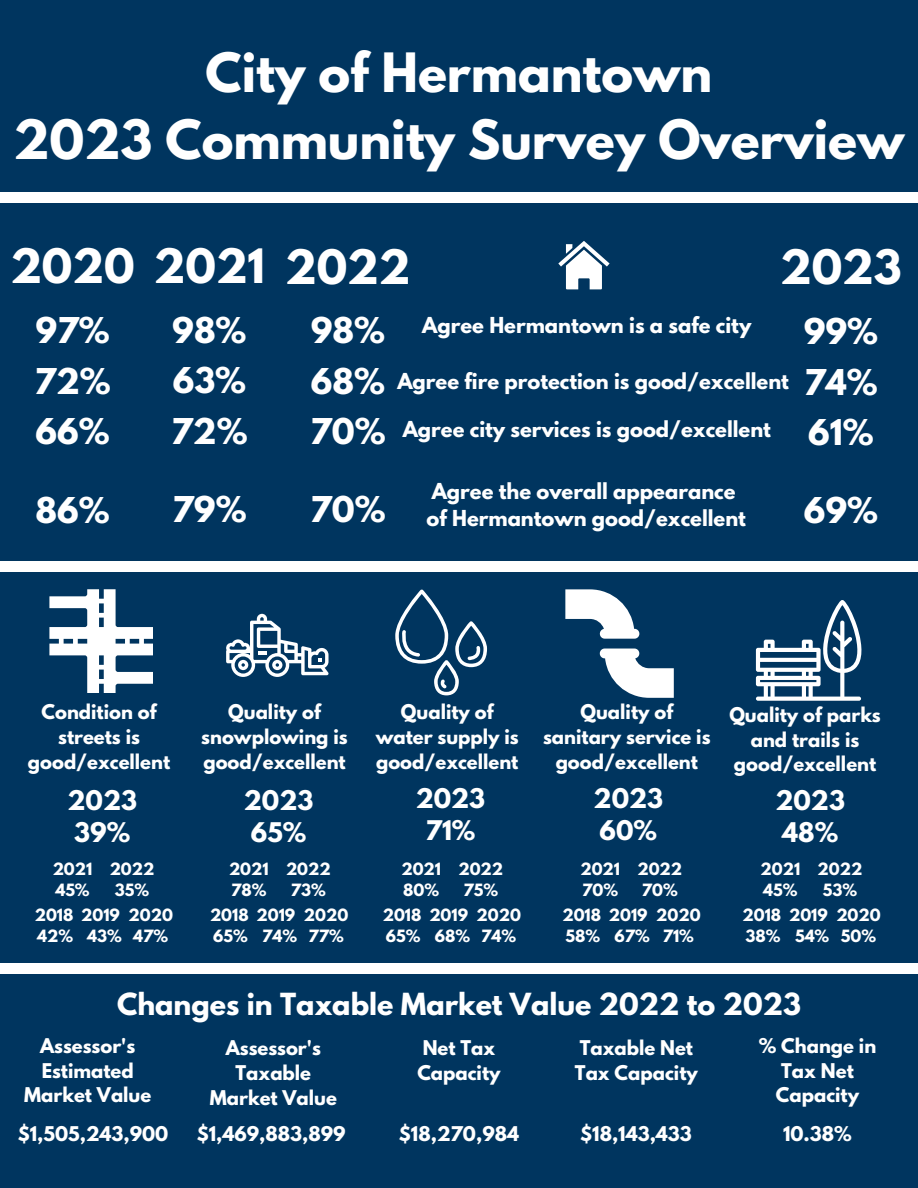
<style>
.page{position:relative;width:918px;height:1188px;background:#00355f}
.page>*{position:absolute;margin:0;border:0;box-sizing:border-box;transform-origin:0 0}
.t1{font:700 48px/66.9px "League Spartan";color:#fff;text-align:center}
.t2{font:700 42px "League Spartan";color:#fff}
.t3{font:700 31.5px "League Spartan";color:#fff}
.t4{font:700 27px "League Spartan";color:#fff}
.t5{font:700 24px/32.7px "League Spartan";color:#fff}
.t6{font:700 19.5px/27px "League Spartan";color:#fff}
.t7{font:700 18px/24.9px "League Spartan";color:#fff;text-align:center}
.t8{font:700 15px "League Spartan";color:#fff}
</style>
<div class="page">
<div style="left:0;top:193px;width:918px;height:10px;background:#fff"></div>
<div style="left:0;top:562px;width:918px;height:10px;background:#fff"></div>
<svg style="left:756px;top:600px;width:106px;height:101px"></svg>
<svg style="left:395px;top:589px;width:92px;height:106px"></svg>
<svg style="left:49px;top:589px;width:104px;height:104px"></svg>
<svg style="left:226px;top:614px;width:103px;height:63px"></svg>
<svg style="left:565px;top:589px;width:108px;height:108px"></svg>
<div style="left:0;top:964px;width:918px;height:10px;background:#fff"></div>
<svg style="left:558px;top:241px;width:52px;height:48px"></svg>
<h1 class="t1" style="left:13px;top:46px;width:893px">City of Hermantown<br>2023 Community Survey Overview</h1>
<h2 class="t2" style="left:10px;top:245px;width:126px">2020</h2>
<p class="t2" style="left:154px;top:245px;width:113px">2021</p>
<p class="t2" style="left:285px;top:246px;width:127px">2022</p>
<p class="t2" style="left:780px;top:246px;width:123px">2023</p>
<h3 class="t3" style="left:35px;top:314px;width:76px">97%</h3>
<p class="t3" style="left:172px;top:314px;width:76px">98%</p>
<h3 class="t3" style="left:34px;top:365px;width:78px">72%</h3>
<p class="t3" style="left:173px;top:365px;width:75px">63%</p>
<h3 class="t3" style="left:35px;top:416px;width:76px">66%</h3>
<p class="t3" style="left:171px;top:415px;width:78px">72%</p>
<p class="t3" style="left:311px;top:315px;width:76px">98%</p>
<h6 class="t3" style="left:311px;top:366px;width:76px">68%</h6>
<h6 class="t3" style="left:310px;top:416px;width:77px">70%</h6>
<h3 class="t6" style="left:422px;top:314px;width:331px">Agree Hermantown is a safe city</h3>
<h3 class="t6" style="left:397px;top:370px;width:393px">Agree fire protection is good/excellent</h3>
<h3 class="t6" style="left:403px;top:418px;width:370px">Agree city services is good/excellent</h3>
<p class="t3" style="left:804px;top:316px;width:76px">99%</p>
<p class="t3" style="left:804px;top:366px;width:75px">74%</p>
<p class="t3" style="left:808px;top:417px;width:67px">61%</p>
<h3 class="t3" style="left:35px;top:494px;width:76px">86%</h3>
<p class="t3" style="left:172px;top:493px;width:76px">79%</p>
<p class="t3" style="left:310px;top:494px;width:77px">70%</p>
<h2 class="t6" style="left:427px;top:480px;width:321px">Agree the overall appearance of Hermantown good/excellent</h2>
<p class="t3" style="left:804px;top:495px;width:76px">69%</p>
<p class="t7" style="left:28px;top:702px;width:144px">Condition of streets is good/excellent</p>
<h6 class="t7" style="left:201px;top:702px;width:148px">Quality of snowplowing is good/excellent</h6>
<h6 class="t7" style="left:376px;top:702px;width:145px">Quality of water supply is good/excellent</h6>
<h6 class="t7" style="left:543px;top:702px;width:169px">Quality of sanitary service is good/excellent</h6>
<h6 class="t7" style="left:729px;top:704px;width:153px">Quality of parks and trails is good/excellent</h6>
<h4 class="t5" style="left:68px;top:787px;width:71px">2023<br>39%</h4>
<h6 class="t5" style="left:244px;top:787px;width:71px">2023<br>65%</h6>
<h6 class="t5" style="left:416px;top:785px;width:71px;text-align:center">2023<br>71%</h6>
<h6 class="t5" style="left:594px;top:785px;width:71px">2023<br>60%</h6>
<h6 class="t5" style="left:775px;top:787px;width:71px">2023<br>48%</h6>
<p class="t8" style="left:53px;top:861px;width:41px">2021</p>
<p class="t8" style="left:55px;top:883px;width:36px">45%</p>
<p class="t8" style="left:110px;top:861px;width:46px">2022</p>
<p class="t8" style="left:115px;top:883px;width:36px">35%</p>
<p class="t8" style="left:229px;top:861px;width:41px">2021</p>
<p class="t8" style="left:231px;top:883px;width:37px">78%</p>
<p class="t8" style="left:286px;top:861px;width:46px">2022</p>
<p class="t8" style="left:291px;top:883px;width:36px">73%</p>
<p class="t8" style="left:401px;top:861px;width:41px">2021</p>
<p class="t8" style="left:403px;top:883px;width:37px">80%</p>
<p class="t8" style="left:458px;top:861px;width:46px">2022</p>
<p class="t8" style="left:463px;top:883px;width:36px">75%</p>
<p class="t8" style="left:580px;top:861px;width:41px">2021</p>
<p class="t8" style="left:582px;top:883px;width:37px">70%</p>
<p class="t8" style="left:637px;top:861px;width:46px">2022</p>
<p class="t8" style="left:642px;top:883px;width:37px">70%</p>
<p class="t8" style="left:761px;top:861px;width:41px">2021</p>
<p class="t8" style="left:763px;top:883px;width:36px">45%</p>
<p class="t8" style="left:818px;top:861px;width:46px">2022</p>
<p class="t8" style="left:823px;top:883px;width:36px">53%</p>
<h6 class="t8" style="left:35px;top:907px;width:40px">2018</h6>
<p class="t8" style="left:37px;top:929px;width:37px">42%</p>
<h6 class="t8" style="left:81px;top:907px;width:40px">2019</h6>
<p class="t8" style="left:87px;top:928px;width:36px">43%</p>
<h6 class="t8" style="left:129px;top:907px;width:46px">2020</h6>
<h5 class="t8" style="left:133px;top:928px;width:37px">47%</h5>
<p class="t8" style="left:210px;top:907px;width:40px">2018</p>
<p class="t8" style="left:213px;top:929px;width:36px">65%</p>
<p class="t8" style="left:257px;top:907px;width:40px">2019</p>
<p class="t8" style="left:262px;top:928px;width:37px">74%</p>
<p class="t8" style="left:304px;top:907px;width:46px">2020</p>
<p class="t8" style="left:308px;top:928px;width:37px">77%</p>
<p class="t8" style="left:383px;top:907px;width:40px">2018</p>
<p class="t8" style="left:386px;top:929px;width:36px">65%</p>
<p class="t8" style="left:429px;top:907px;width:40px">2019</p>
<p class="t8" style="left:435px;top:928px;width:37px">68%</p>
<p class="t8" style="left:477px;top:907px;width:46px">2020</p>
<p class="t8" style="left:481px;top:928px;width:37px">74%</p>
<p class="t8" style="left:562px;top:907px;width:40px">2018</p>
<p class="t8" style="left:566px;top:929px;width:36px">58%</p>
<p class="t8" style="left:609px;top:907px;width:40px">2019</p>
<p class="t8" style="left:614px;top:928px;width:37px">67%</p>
<p class="t8" style="left:656px;top:907px;width:46px">2020</p>
<p class="t8" style="left:663px;top:928px;width:33px">71%</p>
<h5 class="t8" style="left:743px;top:907px;width:40px">2018</h5>
<h5 class="t8" style="left:745px;top:929px;width:36px">38%</h5>
<h5 class="t8" style="left:789px;top:907px;width:40px">2019</h5>
<h5 class="t8" style="left:795px;top:928px;width:36px">54%</h5>
<p class="t8" style="left:836px;top:907px;width:46px">2020</p>
<p class="t8" style="left:841px;top:928px;width:37px">50%</p>
<h3 class="t4" style="left:117px;top:991px;width:685px">Changes in Taxable Market Value 2022 to 2023</h3>
<h2 class="t7" style="left:24px;top:1036px;width:129px">Assessor's<br>Estimated<br>Market Value</h2>
<h3 class="t7" style="left:210px;top:1038px;width:129px">Assessor's<br>Taxable<br>Market Value</h3>
<h3 class="t7" style="left:417px;top:1038px;width:85px;text-align:left">Net Tax<br>Capacity</h3>
<h3 class="t7" style="left:759px;top:1036px;width:119px">% Change in<br>Tax Net<br>Capacity</h3>
<h3 class="t7" style="left:575px;top:1038px;width:124px;text-align:left">Taxable Net<br>Tax Capacity</h3>
<h2 class="t7" style="left:18px;top:1123px;width:152px">$1,505,243,900</h2>
<h3 class="t7" style="left:197px;top:1123px;width:150px">$1,469,883,899</h3>
<h3 class="t7" style="left:399px;top:1123px;width:122px">$18,270,984</h3>
<h3 class="t7" style="left:580px;top:1123px;width:113px">$18,143,433</h3>
<h3 class="t7" style="left:783px;top:1123px;width:70px">10.38%</h3>
</div>
